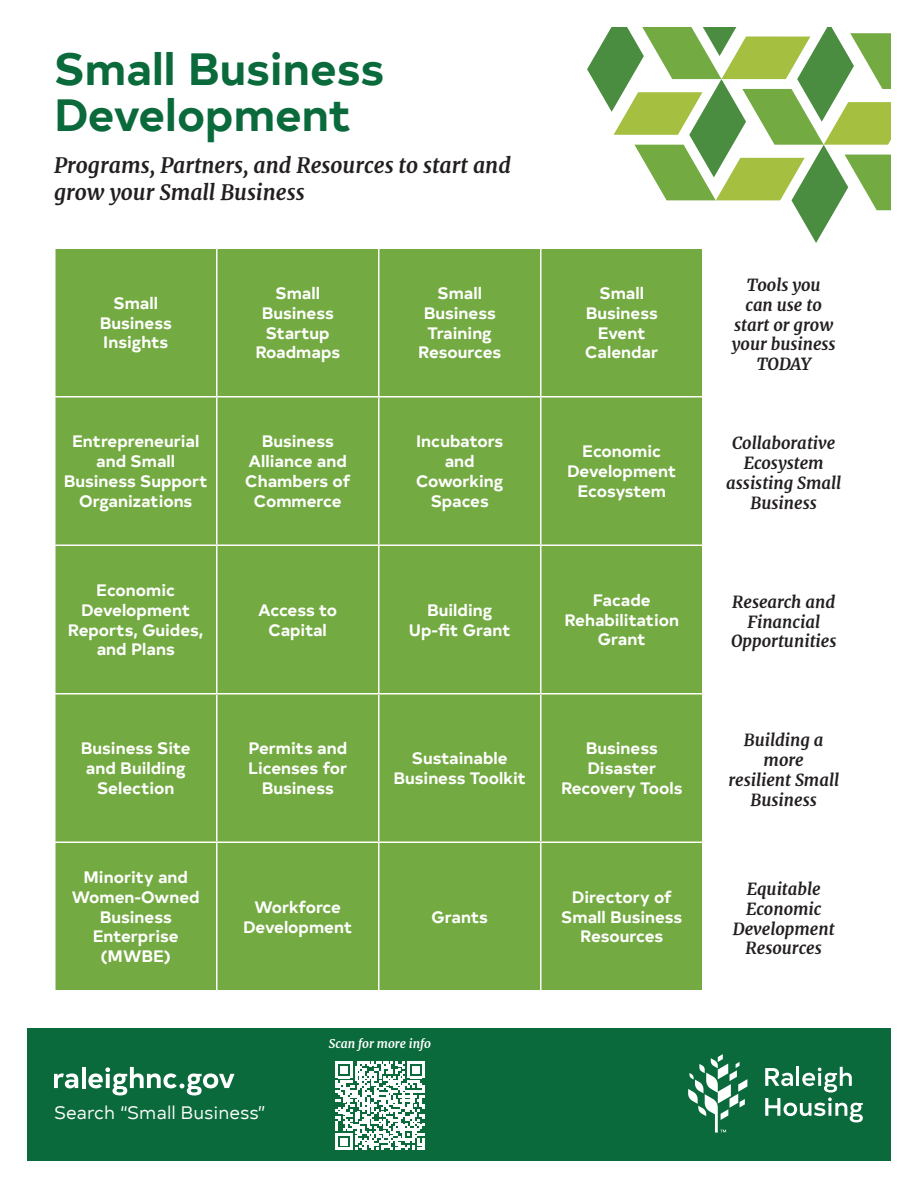
<style>
.page{position:relative;width:918px;height:1188px;background:#fff}
.page>*{position:absolute;margin:0;border:0;box-sizing:border-box;transform-origin:0 0}
.t1{font:700 45px/46.5px "Typold";color:#0a6a3b}
.t2{font:italic 700 21px/27px "Merriweather";color:#231f20}
.t3{font:18px "Typold";color:#fff}
.t4{font:700 16.5px/19.8px "Typold";color:#fff;text-align:center}
.t5{font:italic 700 16.5px/19.8px "Merriweather";color:#231f20;text-align:center}
.t6{font:700 16.5px "Typold";letter-spacing:-.035em;color:#fff}
.t7{font:italic 700 12px "Merriweather";color:#fff}
</style>
<div class="page">
<div style="left:56px;top:249px;width:646px;height:741px;background:#74aa42"></div>
<hr style="left:216px;top:249px;width:2px;height:147px;background:#fff">
<hr style="left:378px;top:249px;width:2px;height:147px;background:#fff">
<hr style="left:540px;top:249px;width:2px;height:147px;background:#fff">
<hr style="left:54px;top:396px;width:163px;height:2px;background:#fff">
<hr style="left:217px;top:396px;width:162px;height:2px;background:#fff">
<hr style="left:216px;top:398px;width:2px;height:146px;background:#fff">
<hr style="left:379px;top:396px;width:162px;height:2px;background:#fff">
<hr style="left:378px;top:398px;width:2px;height:146px;background:#fff">
<hr style="left:541px;top:396px;width:163px;height:2px;background:#fff">
<hr style="left:540px;top:398px;width:2px;height:146px;background:#fff">
<hr style="left:54px;top:544px;width:163px;height:2px;background:#fff">
<hr style="left:217px;top:544px;width:162px;height:2px;background:#fff">
<hr style="left:216px;top:546px;width:2px;height:147px;background:#fff">
<hr style="left:379px;top:544px;width:162px;height:2px;background:#fff">
<hr style="left:378px;top:546px;width:2px;height:147px;background:#fff">
<hr style="left:541px;top:544px;width:163px;height:2px;background:#fff">
<hr style="left:540px;top:546px;width:2px;height:147px;background:#fff">
<hr style="left:54px;top:693px;width:163px;height:1px;background:#fff">
<hr style="left:217px;top:693px;width:162px;height:1px;background:#fff">
<hr style="left:216px;top:694px;width:2px;height:148px;background:#fff">
<hr style="left:379px;top:693px;width:162px;height:1px;background:#fff">
<hr style="left:378px;top:694px;width:2px;height:148px;background:#fff">
<hr style="left:541px;top:693px;width:163px;height:1px;background:#fff">
<hr style="left:540px;top:694px;width:2px;height:148px;background:#fff">
<hr style="left:54px;top:842px;width:163px;height:1px;background:#fff">
<hr style="left:217px;top:842px;width:162px;height:1px;background:#fff">
<hr style="left:216px;top:843px;width:2px;height:147px;background:#fff">
<hr style="left:379px;top:842px;width:162px;height:1px;background:#fff">
<hr style="left:378px;top:843px;width:2px;height:147px;background:#fff">
<hr style="left:541px;top:842px;width:163px;height:1px;background:#fff">
<hr style="left:540px;top:843px;width:2px;height:147px;background:#fff">
<svg style="left:587px;top:27px;width:304px;height:216px"></svg>
<div style="left:27px;top:1029px;width:864px;height:132px;background:#0a6a3b"></div>
<svg style="left:688px;top:1054px;width:59px;height:79px"></svg>
<svg style="left:765px;top:1067px;width:98px;height:55px"></svg>
<svg style="left:54px;top:1073px;width:24px;height:15px"></svg>
<hr style="left:82px;top:1067px;width:3px;height:21px;background:#fff">
<svg style="left:88px;top:1067px;width:147px;height:28px"></svg>
<svg style="left:336px;top:1061px;width:88px;height:89px"></svg>
<p class="t1" style="left:54px;top:41px;width:332px">Small Business<br>Development</p>
<p class="t2" style="left:54px;top:152px;width:458px">Programs, Partners, and Resources to start and grow your Small Business</p>
<p class="t4" style="left:113px;top:291px;width:46px">Small</p>
<p class="t4" style="left:100px;top:311px;width:74px">Business</p>
<p class="t4" style="left:103px;top:331px;width:66px">Insights</p>
<p class="t4" style="left:275px;top:282px;width:46px">Small</p>
<p class="t4" style="left:262px;top:301px;width:74px">Business</p>
<p class="t4" style="left:255px;top:321px;width:86px">Startup<br>Roadmaps</p>
<p class="t4" style="left:64px;top:430px;width:145px">Entrepreneurial and Small<br>Business Support<br>Organizations</p>
<p class="t4" style="left:262px;top:430px;width:74px">Business</p>
<p class="t4" style="left:245px;top:450px;width:106px">Alliance and<br>Chambers of<br>Commerce</p>
<p class="t4" style="left:68px;top:579px;width:137px">Economic<br>Development<br>Reports, Guides, and Plans</p>
<p class="t6" style="left:258px;top:596px;width:80px">Access to</p>
<p class="t4" style="left:269px;top:618px;width:60px">Capital</p>
<p class="t4" style="left:437px;top:282px;width:46px">Small</p>
<p class="t4" style="left:424px;top:301px;width:74px">Business</p>
<p class="t4" style="left:418px;top:321px;width:84px">Training<br>Resources</p>
<p class="t4" style="left:416px;top:430px;width:89px">Incubators</p>
<p class="t4" style="left:445px;top:450px;width:31px">and</p>
<p class="t4" style="left:416px;top:470px;width:89px">Coworking</p>
<p class="t4" style="left:431px;top:489px;width:60px">Spaces</p>
<p class="t4" style="left:427px;top:598px;width:67px">Building</p>
<p class="t4" style="left:409px;top:618px;width:103px">Up-fit Grant</p>
<p class="t4" style="left:81px;top:737px;width:111px">Business Site</p>
<p class="t4" style="left:86px;top:757px;width:101px">and Building<br>Selection</p>
<p class="t4" style="left:72px;top:866px;width:129px">Minority and<br>Women-Owned<br>Business<br>Enterprise (MWBE)</p>
<p class="t4" style="left:248px;top:737px;width:100px">Permits and<br>Licenses for<br>Business</p>
<p class="t4" style="left:393px;top:747px;width:134px">Sustainable<br>Business Toolkit</p>
<p class="t4" style="left:243px;top:895px;width:111px">Workforce<br>Development</p>
<p class="t4" style="left:432px;top:905px;width:58px">Grants</p>
<p class="t7" style="left:329px;top:1036px;width:104px">Scan for more info</p>
<p class="t3" style="left:54px;top:1099px;width:213px">Search “Small Business”</p>
<p class="t4" style="left:599px;top:282px;width:46px">Small</p>
<p class="t4" style="left:586px;top:301px;width:74px">Business</p>
<p class="t4" style="left:598px;top:321px;width:49px">Event</p>
<p class="t4" style="left:585px;top:341px;width:74px">Calendar</p>
<p class="t5" style="left:747px;top:275px;width:75px">Tools you</p>
<p class="t5" style="left:746px;top:295px;width:78px">can use to</p>
<p class="t5" style="left:734px;top:315px;width:101px">start or grow</p>
<p class="t5" style="left:732px;top:335px;width:105px">your business<br>TODAY</p>
<p class="t4" style="left:567px;top:440px;width:111px">Economic<br>Development<br>Ecosystem</p>
<p class="t5" style="left:726px;top:434px;width:116px">Collaborative<br>Ecosystem assisting Small<br>Business</p>
<p class="t4" style="left:564px;top:588px;width:116px">Facade<br>Rehabilitation<br>Grant</p>
<p class="t5" style="left:731px;top:592px;width:107px">Research and<br>Financial<br>Opportunities</p>
<p class="t4" style="left:586px;top:737px;width:74px">Business</p>
<p class="t4" style="left:587px;top:757px;width:70px">Disaster</p>
<p class="t4" style="left:561px;top:777px;width:123px">Recovery Tools</p>
<p class="t5" style="left:744px;top:731px;width:81px">Building a</p>
<p class="t5" style="left:764px;top:750px;width:42px">more</p>
<p class="t5" style="left:728px;top:770px;width:112px">resilient Small<br>Business</p>
<p class="t4" style="left:561px;top:885px;width:123px">Directory of<br>Small Business<br>Resources</p>
<p class="t5" style="left:733px;top:879px;width:103px">Equitable<br>Economic<br>Development<br>Resources</p>
</div>
